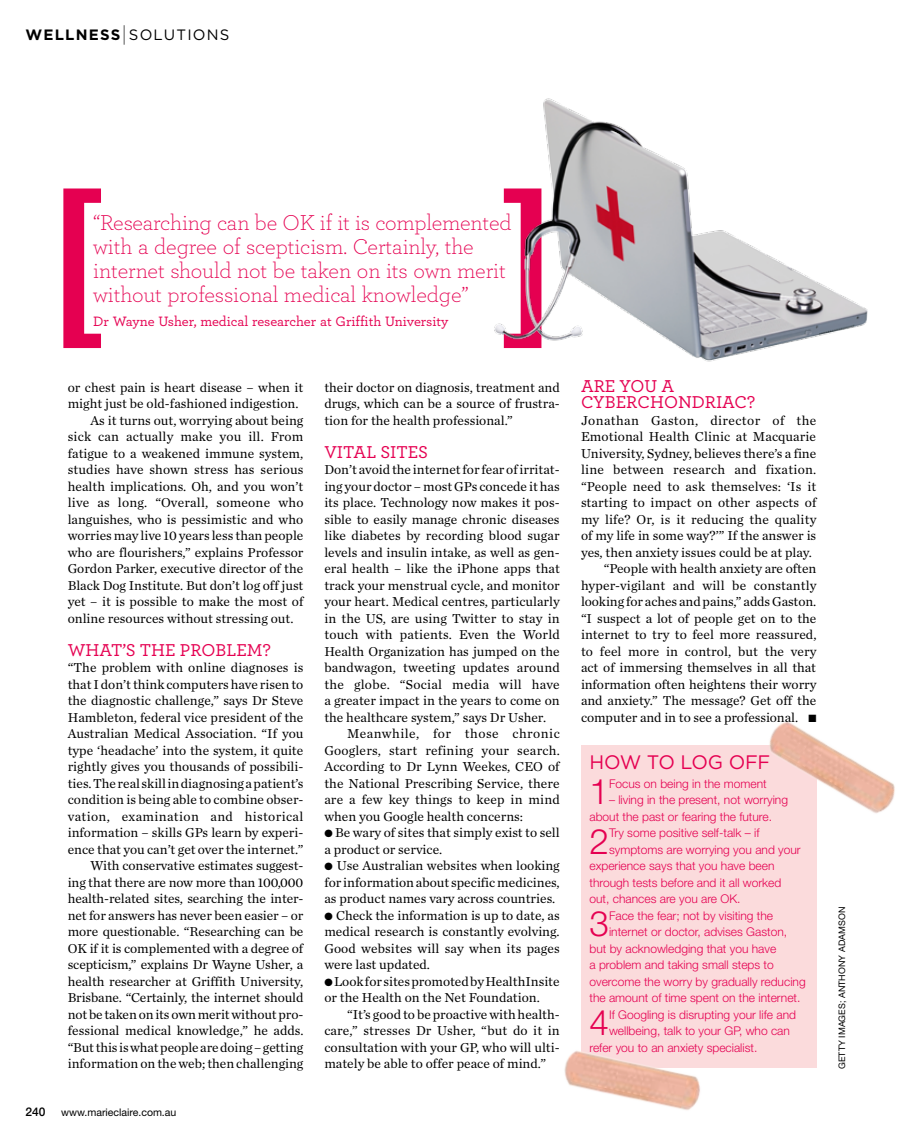
<style>
.page{position:relative;width:906px;height:1144px;background:#fff}
.page>*{position:absolute;margin:0;border:0;box-sizing:border-box;transform-origin:0 0}
.t1{font:700 condensed 189px "Helvetica";color:#e50051}
.t2{font:300 35.1px "Helvetica Neue";color:#e50051}
.t3{font:300 22.5px/24px "Archer";letter-spacing:-.01em;color:#e50051}
.t4{font:19.5px "Gotham";letter-spacing:-.01em;color:#e50051}
.t5{font:500 18px/16.5px "Archer";color:#e50051}
.t6{font:15px "Gotham";letter-spacing:.08em;color:#000}
.t7{font:500 14.25px "Archer";color:#e50051}
.t8{font:13.5px/16.5px "Chronicle Text G1";color:#000;text-align:justify}
.t9{font:13.5px "Chronicle Text G1";letter-spacing:.02em;color:#000}
.t10{font:13.5px "Chronicle Text G1";letter-spacing:.03em;color:#000}
.t11{font:300 12px/16.5px "Helvetica Neue";color:#e50051}
.t12{font:500 12px "Helvetica Neue";color:#000}
.t13{font:10.5px "Helvetica Neue";color:#000}
.t14{font:9px "Helvetica Neue";color:#000}
.s1{font-weight:700}
.s2{font-weight:200;font-size:21px}
</style>
<div class="page">
<img style="left:494px;top:98px;width:374px;height:264px">
<div style="left:581px;top:745px;width:235px;height:323px;background:#fbdbdc"></div>
<img style="left:769px;top:722px;width:126px;height:115px">
<img style="left:564px;top:1051px;width:136px;height:59px">
<svg style="left:504px;top:188px;width:37px;height:160px"></svg>
<p class="t6" style="left:26px;top:25px;width:205px"><span class="s1">WELLNESS</span><span class="s2">|</span>SOLUTIONS</p>
<h1 class="t1" style="left:48px;top:143px;width:64px">[</h1>
<h3 class="t3" style="left:93px;top:209px;width:420px">“Researching can be OK if it is complemented with a degree of scepticism. Certainly, the internet should not be taken on its own merit without professional medical knowledge”</h3>
<p class="t7" style="left:93px;top:311px;width:357px">Dr Wayne Usher, medical researcher at Griffith University</p>
<p class="t8" style="left:68px;top:378px;width:237px">or chest pain is heart disease – when it</p>
<p class="t8" style="left:68px;top:395px;width:232px">might just be old-fashioned indigestion.</p>
<p class="t8" style="left:90px;top:411px;width:214px">As it turns out, worrying about being</p>
<p class="t8" style="left:68px;top:428px;width:237px">sick can actually make you ill. From</p>
<p class="t8" style="left:68px;top:444px;width:237px">fatigue to a weakened immune system,</p>
<p class="t8" style="left:68px;top:461px;width:237px">studies have shown stress has serious</p>
<p class="t8" style="left:68px;top:477px;width:237px">health implications. Oh, and you won’t</p>
<p class="t8" style="left:68px;top:494px;width:237px">live as long. “Overall, someone who</p>
<p class="t8" style="left:68px;top:510px;width:237px">languishes, who is pessimistic and who</p>
<p class="t8" style="left:68px;top:527px;width:237px">worries may live 10 years less than people</p>
<p class="t8" style="left:68px;top:543px;width:237px">who are flourishers,” explains Professor</p>
<p class="t8" style="left:68px;top:560px;width:237px">Gordon Parker, executive director of the</p>
<p class="t8" style="left:68px;top:576px;width:237px">Black Dog Institute. But don’t log off just</p>
<p class="t8" style="left:68px;top:593px;width:237px">yet – it is possible to make the most of</p>
<p class="t8" style="left:68px;top:609px;width:227px">online resources without stressing out.</p>
<h3 class="t5" style="left:68px;top:641px;width:205px">What’s the problem?</h3>
<p class="t8" style="left:68px;top:659px;width:237px;text-align:right">“The problem with online diagnoses is that I don’t think computers have risen to the diagnostic challenge,” says Dr Steve Hambleton, federal vice president of the Australian Medical Association. “If you type ‘headache’ into the system, it quite rightly gives you thousands of possibili&shy;ties. The real skill in diagnosing a patient’s condition is being able to combine obser&shy;vation, examination and historical information – skills GPs learn by experi&shy;ence that you can’t get over the internet.” With conservative estimates suggest-<br>ing that there are now more than 100,000 health-related sites, searching the inter&shy;net for answers has never been easier – or more questionable. “Researching can be OK if it is complemented with a degree of scepticism,” explains Dr Wayne Usher, a health researcher at Griffith University, Brisbane. “Certainly, the internet should not be taken on its own merit without pro&shy;fessional medical knowledge,” he adds. “But this is what people are doing – getting information on the web; then challenging</p>
<p class="t12" style="left:26px;top:1104px;width:22px">240</p>
<p class="t13" style="left:61px;top:1106px;width:117px">www.marieclaire.com.au</p>
<p class="t8" style="left:324px;top:378px;width:237px">their doctor on diagnosis, treatment and drugs, which can be a source of frustra&shy;tion for the health professional.”</p>
<h3 class="t5" style="left:324px;top:443px;width:105px">Vital sites</h3>
<p class="t8" style="left:324px;top:461px;width:237px">Don’t avoid the internet for fear of irritat&shy;ing your doctor – most GPs concede it has its place. Technology now makes it pos&shy;sible to easily manage chronic diseases like diabetes by recording blood sugar levels and insulin intake, as well as gen&shy;eral health – like the iPhone apps that track your menstrual cycle, and monitor your heart. Medical centres, particularly in the US, are using Twitter to stay in touch with patients. Even the World Health Organization has jumped on the bandwagon, tweeting updates around the globe. “Social media will have a greater impact in the years to come on the healthcare system,” says Dr Usher.</p>
<p class="t8" style="left:324px;top:725px;width:237px;text-indent:23px">Meanwhile, for those chronic Googlers, start refining your search.<br>According to Dr Lynn Weekes, CEO of the National Prescribing Service, there are a few key things to keep in mind when you Google health concerns:</p>
<p class="t8" style="left:324px;top:824px;width:237px">● Be wary of sites that simply exist to sell a product or service.</p>
<p class="t8" style="left:324px;top:857px;width:237px">● Use Australian websites when looking for information about specific medicines, as product names vary across countries.</p>
<p class="t8" style="left:324px;top:906px;width:237px">● Check the information is up to date, as medical research is constantly evolving.<br>Good websites will say when its pages were last updated.</p>
<p class="t8" style="left:324px;top:972px;width:237px">● Look for sites promoted by HealthInsite or the Health on the Net Foundation.</p>
<p class="t8" style="left:324px;top:1005px;width:237px;text-indent:23px">“It’s good to be proactive with health&shy;care,” stresses Dr Usher, “but do it in consultation with your GP, who will ulti&shy;mately be able to offer peace of mind.”</p>
<h3 class="t5" style="left:581px;top:377px;width:176px">Are you a cyberchondriac?</h3>
<p class="t10" style="left:581px;top:410px;width:237px">Jonathan Gaston, director of the</p>
<p class="t8" style="left:581px;top:428px;width:237px">Emotional Health Clinic at Macquarie</p>
<p class="t8" style="left:581px;top:444px;width:237px">University, Sydney, believes there’s a fine</p>
<p class="t9" style="left:581px;top:459px;width:237px">line between research and fixation.</p>
<p class="t8" style="left:581px;top:477px;width:237px">“People need to ask themselves: ‘Is it</p>
<p class="t8" style="left:581px;top:494px;width:237px">starting to impact on other aspects of</p>
<p class="t8" style="left:581px;top:510px;width:237px">my life? Or, is it reducing the quality</p>
<p class="t8" style="left:581px;top:527px;width:237px">of my life in some way?’” If the answer is</p>
<p class="t8" style="left:581px;top:543px;width:232px">yes, then anxiety issues could be at play.</p>
<p class="t8" style="left:604px;top:560px;width:214px">“People with health anxiety are often</p>
<p class="t8" style="left:581px;top:576px;width:237px">hyper-vigilant and will be constantly</p>
<p class="t8" style="left:581px;top:593px;width:237px">looking for aches and pains,” adds Gaston.</p>
<p class="t8" style="left:581px;top:609px;width:237px">“I suspect a lot of people get on to the</p>
<p class="t8" style="left:581px;top:626px;width:237px">internet to try to feel more reassured,</p>
<p class="t8" style="left:581px;top:642px;width:237px">to feel more in control, but the very</p>
<p class="t8" style="left:581px;top:659px;width:237px">act of immersing themselves in all that</p>
<p class="t8" style="left:581px;top:675px;width:237px">information often heightens their worry</p>
<p class="t8" style="left:581px;top:692px;width:237px">and anxiety.” The message? Get off the</p>
<p class="t8" style="left:581px;top:708px;width:219px">computer and in to see a professional.</p>
<h3 class="t4" style="left:589px;top:750px;width:182px">HOW TO LOG OFF</h3>
<h2 class="t2" style="left:589px;top:770px;width:21px">1</h2>
<p class="t11" style="left:609px;top:775px;width:159px">Focus on being in the moment</p>
<p class="t11" style="left:589px;top:791px;width:200px;text-indent:20px">– living in the present, not worrying about the past or fearing the future.</p>
<h2 class="t2" style="left:589px;top:820px;width:21px">2</h2>
<p class="t11" style="left:609px;top:824px;width:152px">Try some positive self-talk – if</p>
<p class="t11" style="left:609px;top:841px;width:193px">symptoms are worrying you and your</p>
<p class="t11" style="left:589px;top:857px;width:186px">experience says that you have been</p>
<p class="t11" style="left:589px;top:874px;width:193px">through tests before and it all worked</p>
<p class="t11" style="left:589px;top:890px;width:152px">out, chances are you are OK.</p>
<h2 class="t2" style="left:589px;top:902px;width:21px">3</h2>
<p class="t11" style="left:609px;top:907px;width:166px">Face the fear; not by visiting the</p>
<p class="t11" style="left:609px;top:923px;width:180px">internet or doctor, advises Gaston,</p>
<p class="t11" style="left:589px;top:940px;width:188px">but by acknowledging that you have</p>
<p class="t11" style="left:589px;top:956px;width:186px">a problem and taking small steps to</p>
<p class="t11" style="left:589px;top:973px;width:218px">overcome the worry by gradually reducing</p>
<p class="t11" style="left:589px;top:989px;width:212px">the amount of time spent on the internet.</p>
<h2 class="t2" style="left:589px;top:1001px;width:21px">4</h2>
<p class="t11" style="left:609px;top:1006px;width:188px">If Googling is disrupting your life and</p>
<p class="t11" style="left:609px;top:1022px;width:182px">wellbeing, talk to your GP, who can</p>
<p class="t11" style="left:589px;top:1039px;width:169px">refer you to an anxiety specialist.</p>
<p class="t14" style="left:836px;top:1069px;width:163px;rotate:-90deg">getty images; anthony adamson</p>
</div>
